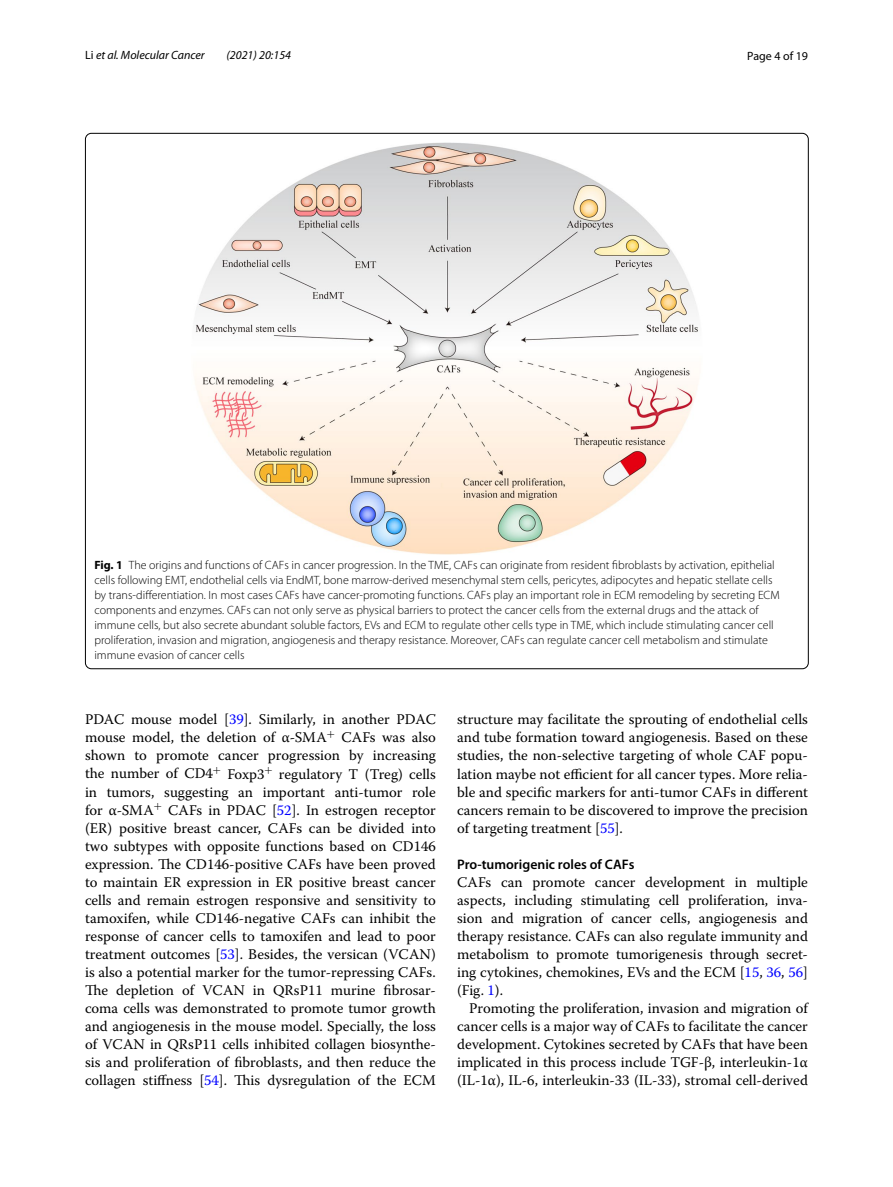
<style>
.page{position:relative;width:893px;height:1187px;background:#fff}
.page>*{position:absolute;margin:0;border:0;box-sizing:border-box;transform-origin:0 0}
.t1{font:14.7px/18px "Warnock Pro";color:#000;text-align:justify}
.t2{font:600 13.8px "Myriad Pro";color:#000}
.t3{font:300 12px/15px "Myriad Pro";color:#000}
.t4{font:italic 12px "Myriad Pro";color:#000}
.t5{font:12px "Myriad Pro";color:#000}
.s1{font-style:normal}
.s2{font-weight:700}
.s3{color:#00f}
</style>
<div class="page">
<img style="left:195px;top:142px;width:503px;height:412px">
<p class="t4" style="left:85px;top:48px;width:121px"><span class="s1">Li</span> et al. Molecular Cancer</p>
<p class="t4" style="left:226px;top:48px;width:66px">(2021) 20:154</p>
<p class="t5" style="left:747px;top:48px;width:62px">Page 4 of 19</p>
<p class="t3" style="left:94px;top:558px;width:687px"><span class="s2">Fig. 1</span> The origins and functions of CAFs in cancer progression. In the TME, CAFs can originate from resident fibroblasts by activation, epithelial cells following EMT, endothelial cells via EndMT, bone marrow-derived mesenchymal stem cells, pericytes, adipocytes and hepatic stellate cells by trans-differentiation. In most cases CAFs have cancer-promoting functions. CAFs play an important role in ECM remodeling by secreting ECM components and enzymes. CAFs can not only serve as physical barriers to protect the cancer cells from the external drugs and the attack of immune cells, but also secrete abundant soluble factors, EVs and ECM to regulate other cells type in TME, which include stimulating cancer cell proliferation, invasion and migration, angiogenesis and therapy resistance. Moreover, CAFs can regulate cancer cell metabolism and stimulate immune evasion of cancer cells</p>
<p class="t1" style="left:85px;top:710px;width:352px">PDAC mouse model [<span class="s3">39</span>]. Similarly, in another PDAC mouse model, the deletion of α-SMA<sup>+</sup> CAFs was also shown to promote cancer progression by increasing the number of CD4<sup>+</sup> Foxp3<sup>+</sup> regulatory T (Treg) cells in tumors, suggesting an important anti-tumor role for α-SMA<sup>+</sup> CAFs in PDAC [<span class="s3">52</span>]. In estrogen receptor (ER) positive breast cancer, CAFs can be divided into two subtypes with opposite functions based on CD146 expression. The CD146-positive CAFs have been proved to maintain ER expression in ER positive breast cancer cells and remain estrogen responsive and sensitivity to tamoxifen, while CD146-negative CAFs can inhibit the response of cancer cells to tamoxifen and lead to poor treatment outcomes [<span class="s3">53</span>]. Besides, the versican (VCAN) is also a potential marker for the tumor-repressing CAFs.<br>The depletion of VCAN in QRsP11 murine fibrosar&shy;coma cells was demonstrated to promote tumor growth and angiogenesis in the mouse model. Specially, the loss of VCAN in QRsP11 cells inhibited collagen biosynthe&shy;sis and proliferation of fibroblasts, and then reduce the collagen stiffness [<span class="s3">54</span>]. This dysregulation of the ECM</p>
<p class="t1" style="left:457px;top:710px;width:352px">structure may facilitate the sprouting of endothelial cells and tube formation toward angiogenesis. Based on these studies, the non-selective targeting of whole CAF popu&shy;lation maybe not efficient for all cancer types. More relia&shy;ble and specific markers for anti-tumor CAFs in different cancers remain to be discovered to improve the precision of targeting treatment [<span class="s3">55</span>].</p>
<p class="t2" style="left:457px;top:855px;width:179px">Pro‑tumorigenic roles of CAFs</p>
<p class="t1" style="left:457px;top:872px;width:352px">CAFs can promote cancer development in multiple aspects, including stimulating cell proliferation, inva&shy;sion and migration of cancer cells, angiogenesis and therapy resistance. CAFs can also regulate immunity and metabolism to promote tumorigenesis through secret&shy;ing cytokines, chemokines, EVs and the ECM [<span class="s3">15</span>, <span class="s3">36</span>, <span class="s3">56</span>] (Fig. <span class="s3">1</span>).</p>
<p class="t1" style="left:457px;top:998px;width:352px;text-indent:12px">Promoting the proliferation, invasion and migration of cancer cells is a major way of CAFs to facilitate the cancer development. Cytokines secreted by CAFs that have been implicated in this process include TGF-β, interleukin-1α (IL-1α), IL-6, interleukin-33 (IL-33), stromal cell-derived</p>
</div>
